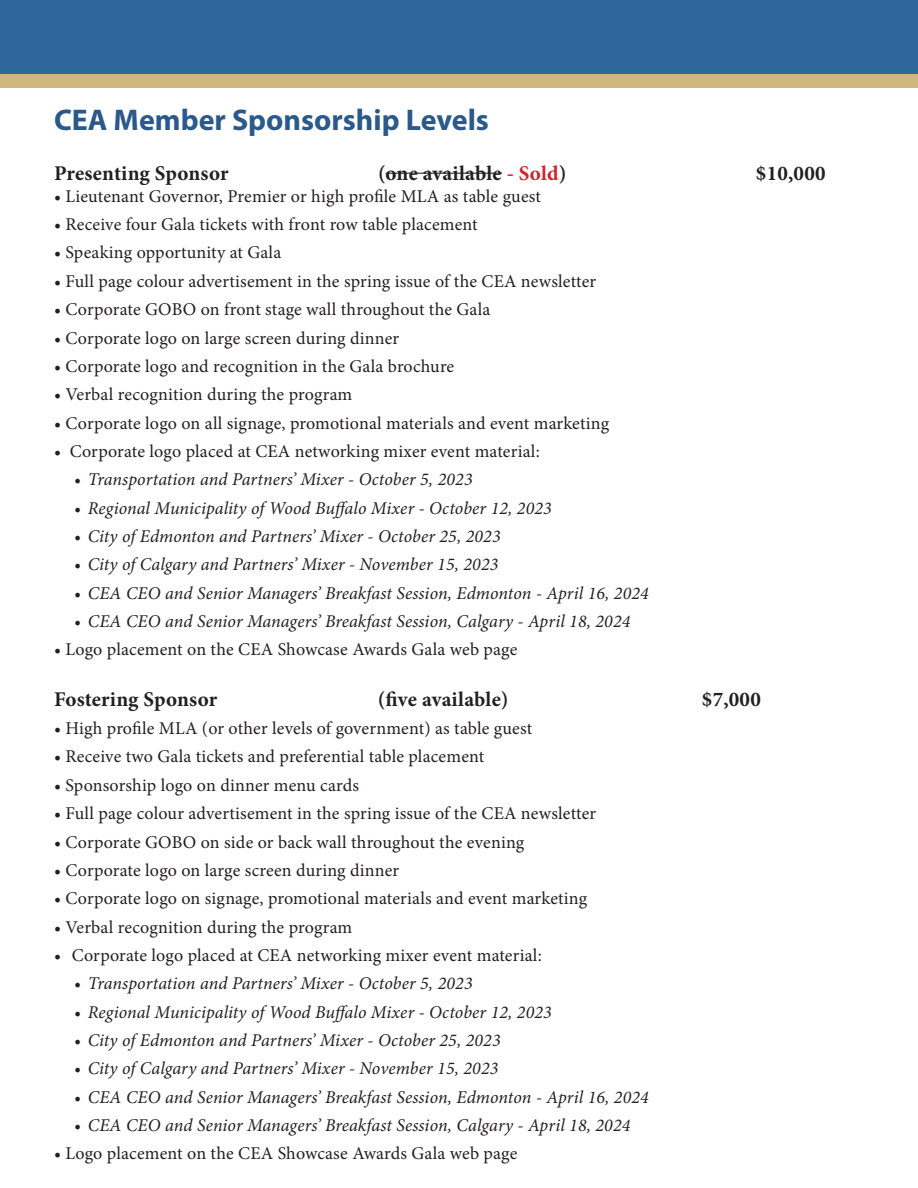
<style>
.page{position:relative;width:918px;height:1188px;background:#fff}
.page>*{position:absolute;margin:0;border:0;box-sizing:border-box;transform-origin:0 0}
.t1{font:700 30px "Myriad Pro";color:#2b598a}
.t2{font:700 21px "Minion Pro";letter-spacing:.01em;color:#231f20}
.t3{font:18px "Minion Pro";letter-spacing:.01em;color:#231f20}
.t4{font:italic 18px "Minion Pro";letter-spacing:.005em;color:#231f20}
.s1{color:#d1232a}
</style>
<div class="page">
<hr style="left:386px;top:173px;width:116px;height:1px;background:#231f20">
<div style="left:0;top:70px;width:918px;height:17px;background:#cdb77c"></div>
<div style="left:0;top:0;width:918px;height:74px;background:#2e679b"></div>
<p class="t1" style="left:54px;top:100px;width:436px">CEA Member Sponsorship Levels</p>
<p class="t2" style="left:54px;top:159px;width:176px">Presenting Sponsor</p>
<p class="t2" style="left:378px;top:159px;width:190px">(one available <span class="s1">- Sold</span>)</p>
<p class="t2" style="left:756px;top:159px;width:71px">$10,000</p>
<p class="t3" style="left:54px;top:184px;width:489px">• Lieutenant Governor, Premier or high profile MLA as table guest</p>
<p class="t3" style="left:54px;top:212px;width:425px">• Receive four Gala tickets with front row table placement</p>
<p class="t3" style="left:54px;top:241px;width:229px">• Speaking opportunity at Gala</p>
<p class="t3" style="left:54px;top:269px;width:544px">• Full page colour advertisement in the spring issue of the CEA newsletter</p>
<p class="t3" style="left:54px;top:297px;width:438px">• Corporate GOBO on front stage wall throughout the Gala</p>
<p class="t3" style="left:54px;top:326px;width:347px">• Corporate logo on large screen during dinner</p>
<p class="t3" style="left:54px;top:354px;width:402px">• Corporate logo and recognition in the Gala brochure</p>
<p class="t3" style="left:54px;top:382px;width:300px">• Verbal recognition during the program</p>
<p class="t3" style="left:54px;top:411px;width:557px">• Corporate logo on all signage, promotional materials and event marketing</p>
<p class="t3" style="left:54px;top:439px;width:487px">• Corporate logo placed at CEA networking mixer event material:</p>
<p class="t4" style="left:74px;top:467px;width:400px">• Transportation and Partners’ Mixer - October 5, 2023</p>
<p class="t4" style="left:74px;top:496px;width:479px">• Regional Municipality of Wood Buffalo Mixer - October 12, 2023</p>
<p class="t4" style="left:74px;top:524px;width:428px">• City of Edmonton and Partners’ Mixer - October 25, 2023</p>
<p class="t4" style="left:74px;top:552px;width:426px">• City of Calgary and Partners’ Mixer - November 15, 2023</p>
<p class="t4" style="left:74px;top:581px;width:576px">• CEA CEO and Senior Managers’ Breakfast Session, Edmonton - April 16, 2024</p>
<p class="t4" style="left:74px;top:609px;width:558px">• CEA CEO and Senior Managers’ Breakfast Session, Calgary - April 18, 2024</p>
<p class="t3" style="left:54px;top:638px;width:465px">• Logo placement on the CEA Showcase Awards Gala web page</p>
<p class="t2" style="left:54px;top:684px;width:165px">Fostering Sponsor</p>
<p class="t2" style="left:378px;top:684px;width:132px">(five available)</p>
<p class="t2" style="left:702px;top:684px;width:60px">$7,000</p>
<p class="t3" style="left:54px;top:716px;width:480px">• High profile MLA (or other levels of government) as table guest</p>
<p class="t3" style="left:54px;top:745px;width:432px">• Receive two Gala tickets and preferential table placement</p>
<p class="t3" style="left:54px;top:773px;width:306px">• Sponsorship logo on dinner menu cards</p>
<p class="t3" style="left:54px;top:801px;width:544px">• Full page colour advertisement in the spring issue of the CEA newsletter</p>
<p class="t3" style="left:54px;top:830px;width:472px">• Corporate GOBO on side or back wall throughout the evening</p>
<p class="t3" style="left:54px;top:858px;width:347px">• Corporate logo on large screen during dinner</p>
<p class="t3" style="left:54px;top:886px;width:535px">• Corporate logo on signage, promotional materials and event marketing</p>
<p class="t3" style="left:54px;top:915px;width:300px">• Verbal recognition during the program</p>
<p class="t3" style="left:54px;top:943px;width:489px">• Corporate logo placed at CEA networking mixer event material:</p>
<p class="t4" style="left:74px;top:971px;width:400px">• Transportation and Partners’ Mixer - October 5, 2023</p>
<p class="t4" style="left:74px;top:1000px;width:479px">• Regional Municipality of Wood Buffalo Mixer - October 12, 2023</p>
<p class="t4" style="left:74px;top:1028px;width:428px">• City of Edmonton and Partners’ Mixer - October 25, 2023</p>
<p class="t4" style="left:74px;top:1056px;width:426px">• City of Calgary and Partners’ Mixer - November 15, 2023</p>
<p class="t4" style="left:74px;top:1085px;width:576px">• CEA CEO and Senior Managers’ Breakfast Session, Edmonton - April 16, 2024</p>
<p class="t4" style="left:74px;top:1113px;width:558px">• CEA CEO and Senior Managers’ Breakfast Session, Calgary - April 18, 2024</p>
<p class="t3" style="left:54px;top:1142px;width:465px">• Logo placement on the CEA Showcase Awards Gala web page</p>
</div>
